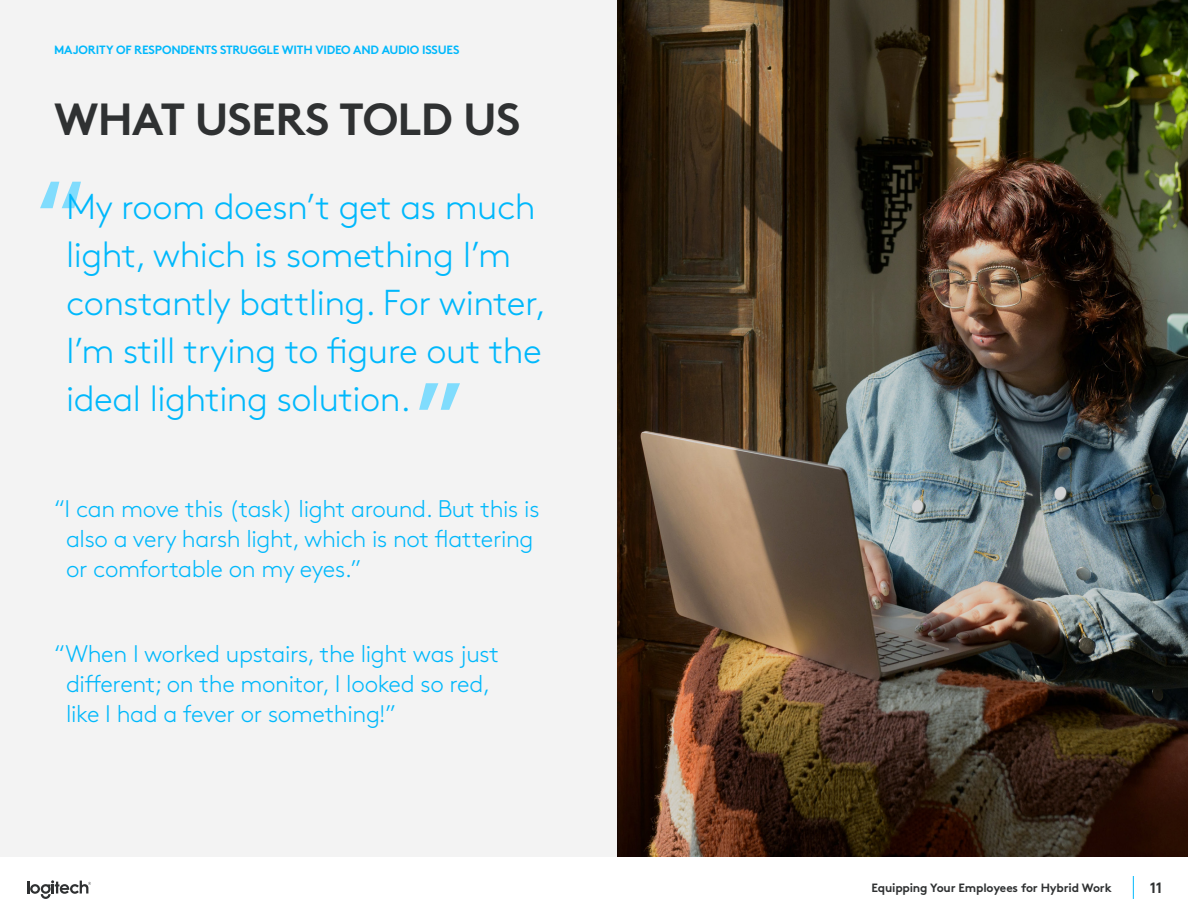
<style>
.page{position:relative;width:1188px;height:918px;background:#fff}
.page>*{position:absolute;margin:0;border:0;box-sizing:border-box;transform-origin:0 0}
.t1{font:700 90px "Brown Pro";color:#80dcfd}
.t2{font:700 45px "Brown Pro";letter-spacing:-.015em;color:#2f3132}
.t3{font:300 36px/48px "Brown Pro";letter-spacing:-.015em;color:#00b8fc}
.t4{font:300 24px/30px "Brown Pro";letter-spacing:-.015em;color:#00b8fc}
.t5{font:700 15px "Brown Pro";color:#2f3132}
.t6{font:700 12px "Brown Pro";letter-spacing:-.015em;color:#00b8fc}
.t7{font:700 12px "Brown Pro";letter-spacing:-.015em;color:#2f3132}
</style>
<div class="page">
<div style="left:0;top:0;width:1188px;height:856px;background:#f3f3f3"></div>
<img style="left:617px;top:0;width:571px;height:856px">
<svg style="left:27px;top:880px;width:64px;height:19px"></svg>
<svg style="left:1133px;top:876px;width:1px;height:23px"></svg>
<p class="t6" style="left:54px;top:40px;width:407px">MAJORITY OF RESPONDENTS STRUGGLE WITH VIDEO AND AUDIO ISSUES</p>
<h2 class="t2" style="left:54px;top:83px;width:468px">WHAT USERS TOLD US</h2>
<h1 class="t1" style="left:36px;top:140px;width:52px">“</h1>
<h3 class="t3" style="left:66px;top:180px;width:482px">My room doesn’t get as much light, which is something I’m constantly battling. For winter,<br>I’m still trying to figure out the ideal lighting solution.</h3>
<h1 class="t1" style="left:465px;top:451px;width:52px;rotate:-180deg">“</h1>
<p class="t4" style="left:66px;top:492px;width:475px;text-indent:-12px">“I can move this (task) light around. But this is also a very harsh light, which is not flattering or comfortable on my eyes.”</p>
<p class="t4" style="left:66px;top:637px;width:435px;text-indent:-12px">“When I worked upstairs, the light was just different; on the monitor, I looked so red, like I had a fever or something!”</p>
<p class="t7" style="left:872px;top:878px;width:242px">Equipping Your Employees for Hybrid Work</p>
<p class="t5" style="left:1150px;top:876px;width:14px">11</p>
</div>
